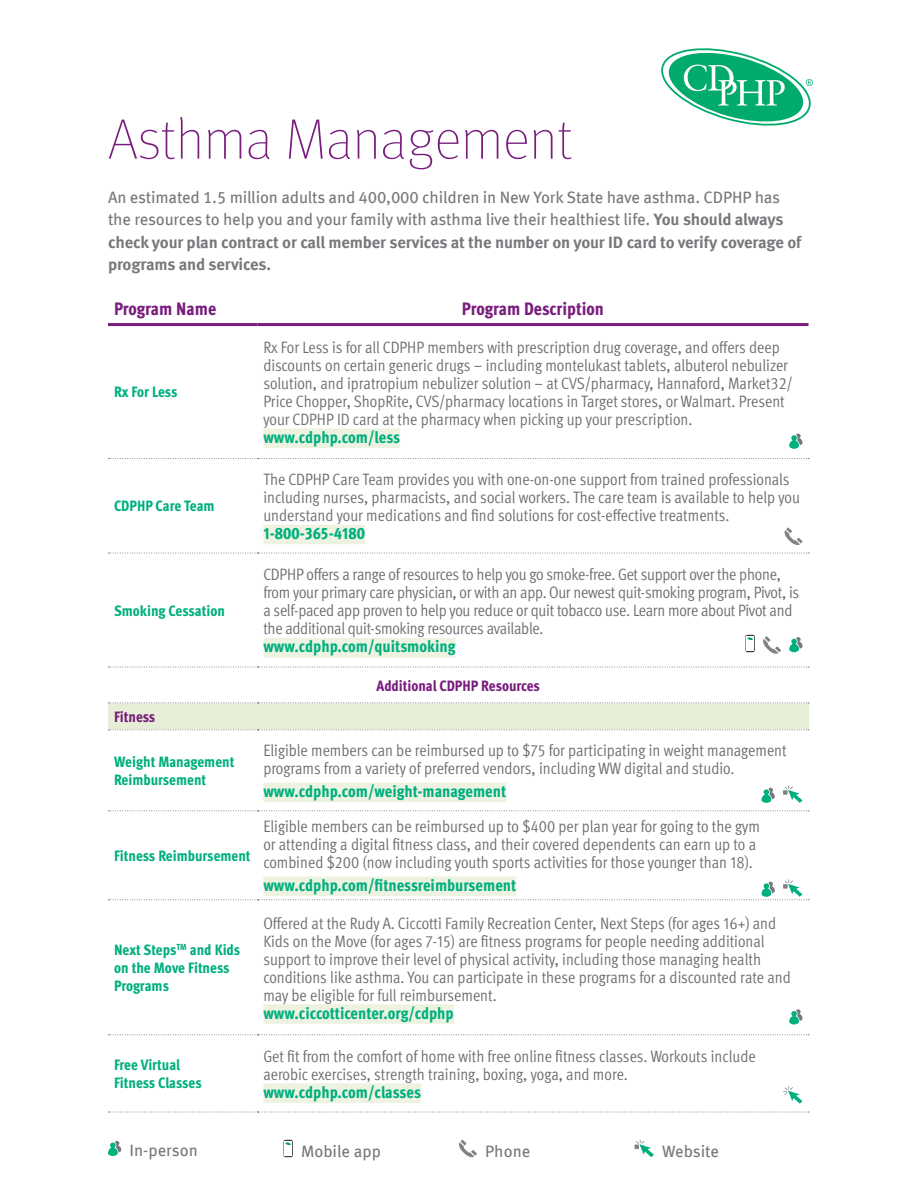
<style>
.page{position:relative;width:918px;height:1188px;background:#fff}
.page>*{position:absolute;margin:0;border:0;box-sizing:border-box;transform-origin:0 0}
.Large_purple_heading{font:100 57px "Meta Pro";color:#781d7d}
.chart_header{font:800 condensed 18px "Meta OT";color:#781d7d}
.chart_body{font:16.5px/18px "Meta OT Cond Norm";letter-spacing:-.005em;color:#6c6d70}
.body{font:16.5px/22.5px "Meta Offc";letter-spacing:-.01em;color:#76787b}
.chart_body-2{font:800 condensed 16.5px "Meta OT";color:#00af7e}
.chart_left{font:800 condensed 15px/18px "Meta OT";color:#00af7e}
.chart_header-2{font:800 condensed 15px "Meta OT";color:#781d7d}
.s1{font-weight:700}
.s2{font-family:"Meta OT";font-weight:800;font-stretch:condensed;color:#00af7e}
</style>
<div class="page">
<div style="left:108px;top:703px;width:700px;height:27px;background:#e7eed7"></div>
<svg style="left:108px;top:458px;width:701px;height:1px"></svg>
<svg style="left:108px;top:553px;width:701px;height:1px"></svg>
<svg style="left:108px;top:667px;width:701px;height:1px"></svg>
<svg style="left:108px;top:811px;width:701px;height:1px"></svg>
<svg style="left:108px;top:703px;width:701px;height:1px"></svg>
<svg style="left:108px;top:730px;width:701px;height:1px"></svg>
<svg style="left:108px;top:1034px;width:701px;height:1px"></svg>
<svg style="left:108px;top:1112px;width:701px;height:1px"></svg>
<hr style="left:108px;top:323px;width:149px;height:3px;background:#781d7d">
<hr style="left:257px;top:323px;width:552px;height:3px;background:#781d7d">
<div style="left:263px;top:429px;width:137px;height:19px;background:#edf2e1"></div>
<svg style="left:789px;top:434px;width:14px;height:15px"></svg>
<div style="left:263px;top:525px;width:102px;height:19px;background:#edf2e1"></div>
<svg style="left:785px;top:527px;width:18px;height:18px"></svg>
<div style="left:263px;top:638px;width:192px;height:19px;background:#edf2e1"></div>
<svg style="left:745px;top:635px;width:10px;height:17px"></svg>
<div style="left:746px;top:636px;width:8px;height:15px;background:#fff"></div>
<svg style="left:747px;top:637px;width:6px;height:3px"></svg>
<svg style="left:763px;top:636px;width:18px;height:18px"></svg>
<svg style="left:789px;top:637px;width:14px;height:15px"></svg>
<div style="left:263px;top:783px;width:243px;height:19px;background:#edf2e1"></div>
<svg style="left:762px;top:788px;width:13px;height:15px"></svg>
<svg style="left:783px;top:785px;width:19px;height:18px"></svg>
<div style="left:263px;top:877px;width:253px;height:19px;background:#edf2e1"></div>
<svg style="left:108px;top:879px;width:701px;height:21px"></svg>
<div style="left:263px;top:1004px;width:191px;height:20px;background:#edf2e1"></div>
<svg style="left:789px;top:1009px;width:13px;height:16px"></svg>
<div style="left:263px;top:1083px;width:158px;height:20px;background:#edf2e1"></div>
<svg style="left:783px;top:1086px;width:19px;height:18px"></svg>
<svg style="left:661px;top:48px;width:152px;height:78px"></svg>
<svg style="left:108px;top:1141px;width:13px;height:15px"></svg>
<svg style="left:283px;top:1140px;width:10px;height:17px"></svg>
<div style="left:284px;top:1141px;width:8px;height:15px;background:#fff"></div>
<svg style="left:285px;top:1142px;width:6px;height:3px"></svg>
<svg style="left:459px;top:1140px;width:18px;height:17px"></svg>
<svg style="left:634px;top:1140px;width:20px;height:17px"></svg>
<p class="Large_purple_heading" style="left:108px;top:100px;width:466px">Asthma Management</p>
<p class="body" style="left:108px;top:186px;width:695px">An estimated 1.5 million adults and 400,000 children in New York State have asthma. CDPHP has the resources to help you and your family with asthma live their healthiest life. <span class="s1">You should always check your plan contract or call member services at the number on your ID card to verify coverage of programs and services.</span></p>
<p class="chart_header" style="left:114px;top:297px;width:104px">Program Name</p>
<p class="chart_header" style="left:462px;top:297px;width:144px">Program Description</p>
<p class="chart_left" style="left:114px;top:383px;width:65px">Rx For Less</p>
<p class="chart_left" style="left:114px;top:497px;width:102px">CDPHP Care Team</p>
<p class="chart_left" style="left:114px;top:602px;width:112px">Smoking Cessation</p>
<p class="chart_header-2" style="left:114px;top:707px;width:43px">Fitness</p>
<p class="chart_left" style="left:114px;top:753px;width:122px">Weight Management<br>Reimbursement</p>
<p class="chart_left" style="left:114px;top:847px;width:138px">Fitness Reimbursement</p>
<p class="chart_left" style="left:114px;top:941px;width:128px">Next Steps<sup>TM</sup> and Kids on the Move Fitness<br>Programs</p>
<p class="chart_body" style="left:263px;top:338px;width:531px">Rx For Less is for all CDPHP members with prescription drug coverage, and offers deep discounts on certain generic drugs – including montelukast tablets, albuterol nebulizer solution, and ipratropium nebulizer solution – at CVS/pharmacy, Hannaford, Market32/ Price Chopper, ShopRite, CVS/pharmacy locations in Target stores, or Walmart. Present your CDPHP ID card at the pharmacy when picking up your prescription. <span class="s2">www.cdphp.com/less</span></p>
<p class="chart_body" style="left:263px;top:470px;width:538px">The CDPHP Care Team provides you with one-on-one support from trained professionals including nurses, pharmacists, and social workers. The care team is available to help you understand your medications and find solutions for cost-effective treatments.<br><span class="s2">1-800-365-4180</span></p>
<p class="chart_body" style="left:263px;top:565px;width:537px">CDPHP offers a range of resources to help you go smoke-free. Get support over the phone, from your primary care physician, or with an app. Our newest quit-smoking program, Pivot, is a self-paced app proven to help you reduce or quit tobacco use. Learn more about Pivot and the additional quit-smoking resources available.<br><span class="s2">www.cdphp.com/quitsmoking</span></p>
<p class="chart_header-2" style="left:377px;top:676px;width:165px">Additional CDPHP Resources</p>
<p class="chart_body" style="left:263px;top:741px;width:525px">Eligible members can be reimbursed up to $75 for participating in weight management programs from a variety of preferred vendors, including WW digital and studio.</p>
<p class="chart_body-2" style="left:263px;top:781px;width:244px">www.cdphp.com/weight-management</p>
<p class="chart_body" style="left:263px;top:817px;width:498px">Eligible members can be reimbursed up to $400 per plan year for going to the gym or attending a digital fitness class, and their covered dependents can earn up to a combined $200 (now including youth sports activities for those younger than 18).</p>
<p class="chart_body-2" style="left:263px;top:874px;width:254px">www.cdphp.com/fitnessreimbursement</p>
<p class="chart_body" style="left:263px;top:914px;width:529px">Offered at the Rudy A. Ciccotti Family Recreation Center, Next Steps (for ages 16+) and Kids on the Move (for ages 7-15) are fitness programs for people needing additional support to improve their level of physical activity, including those managing health conditions like asthma. You can participate in these programs for a discounted rate and may be eligible for full reimbursement.<br><span class="s2">www.ciccotticenter.org/cdphp</span></p>
<p class="chart_left" style="left:114px;top:1056px;width:89px">Free Virtual<br>Fitness Classes</p>
<p class="chart_body" style="left:263px;top:1047px;width:494px">Get fit from the comfort of home with free online fitness classes. Workouts include aerobic exercises, strength training, boxing, yoga, and more. <span class="s2">www.cdphp.com/classes</span></p>
<p class="body" style="left:130px;top:1139px;width:70px">In-person</p>
<p class="body" style="left:301px;top:1141px;width:82px">Mobile app</p>
<p class="body" style="left:485px;top:1141px;width:47px">Phone</p>
<p class="body" style="left:662px;top:1141px;width:58px">Website</p>
</div>
